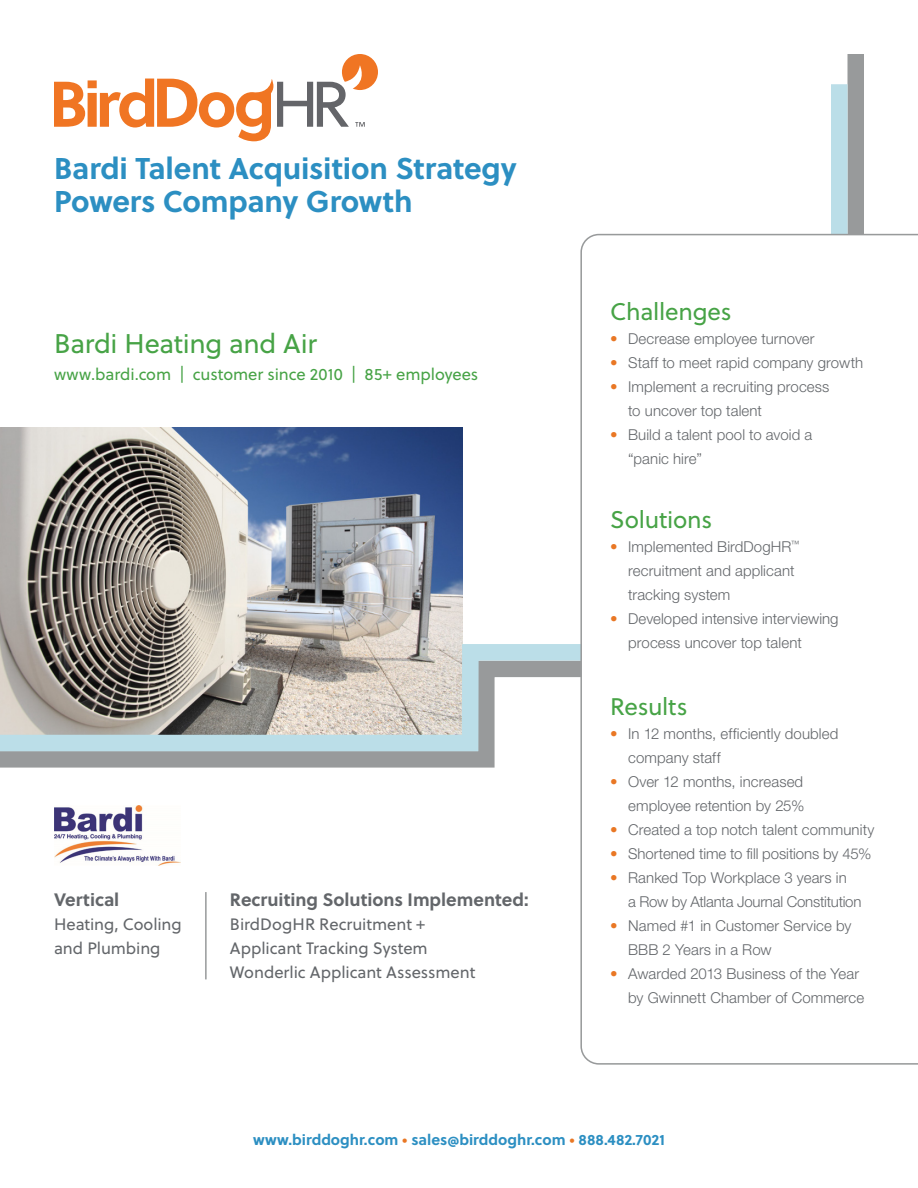
<style>
.page{position:relative;width:918px;height:1188px;background:#fff}
.page>*{position:absolute;margin:0;border:0;box-sizing:border-box;transform-origin:0 0}
.Whitepaper_Title{font:700 30px/33px "Soleil";letter-spacing:-.005em;color:#2c8fc2}
.Deafult_Paragraph{font:27px "Soleil";letter-spacing:-.01em;color:#47a346}
.Headline_1{font:24px "Soleil";letter-spacing:-.01em;color:#47a346}
.Deafult_Paragraph-2{font:700 18px "Soleil";color:#63666a}
.Deafult_Paragraph-3{font:16.5px/24px "Soleil";letter-spacing:-.005em;color:#63666a}
.Deafult_Paragraph-4{font:16.5px "Soleil";color:#47a346}
.Deafult_Paragraph-5{font:300 15px/24px "Helvetica Neue LT Std";letter-spacing:.005em;color:#63666a}
.Deafult_Paragraph-6{font:300 15px/24px "Helvetica Neue LT Std";letter-spacing:-.015em;color:#63666a}
.t1{font:700 15px "Soleil";color:#2c8fc2}
.s1{color:#e97724}
</style>
<div class="page">
<svg style="left:54px;top:54px;width:324px;height:87px"></svg>
<div style="left:848px;top:54px;width:16px;height:360px;background:#989a9b"></div>
<div style="left:831px;top:84px;width:17px;height:330px;background:#bbdee8"></div>
<img style="left:0;top:428px;width:462px;height:208px">
<svg style="left:0;top:760px;width:495px;height:8px;background:#9d9fa0"></svg>
<svg style="left:0;top:636px;width:580px;height:124px;background:#b3b4b0"></svg>
<svg style="left:580px;top:234px;width:338px;height:831px"></svg>
<img style="left:54px;top:806px;width:127px;height:59px">
<hr style="left:205px;top:892px;width:2px;height:87px;background:#989a9b">
<p class="Whitepaper_Title" style="left:54px;top:150px;width:464px">Bardi Talent Acquisition Strategy<br>Powers Company Growth</p>
<p class="Deafult_Paragraph" style="left:54px;top:324px;width:265px">Bardi Heating and Air</p>
<p class="Deafult_Paragraph-4" style="left:54px;top:362px;width:426px">www.bardi.com | customer since 2010 | 85+ employees</p>
<p class="Deafult_Paragraph-2" style="left:54px;top:885px;width:67px">Vertical</p>
<p class="Deafult_Paragraph-3" style="left:54px;top:911px;width:129px">Heating, Cooling and Plumbing</p>
<p class="Deafult_Paragraph-2" style="left:230px;top:885px;width:300px">Recruiting Solutions Implemented:</p>
<p class="Deafult_Paragraph-3" style="left:230px;top:911px;width:247px">BirdDogHR Recruitment +<br>Applicant Tracking System<br>Wonderlic Applicant Assessment</p>
<p class="Headline_1" style="left:610px;top:295px;width:123px">Challenges</p>
<p class="Deafult_Paragraph-5" style="left:610px;top:327px;width:206px"><span class="s1">•</span> Decrease employee turnover</p>
<p class="Deafult_Paragraph-5" style="left:610px;top:351px;width:254px"><span class="s1">•</span> Staff to meet rapid company growth</p>
<p class="Deafult_Paragraph-5" style="left:628px;top:375px;width:203px;text-indent:-18px"><span class="s1">•</span> Implement a recruiting process to uncover top talent</p>
<p class="Deafult_Paragraph-5" style="left:628px;top:423px;width:186px;text-indent:-18px"><span class="s1">•</span> Build a talent pool to avoid a “panic hire”</p>
<p class="Headline_1" style="left:610px;top:502px;width:103px">Solutions</p>
<p class="Deafult_Paragraph-5" style="left:628px;top:534px;width:173px;text-indent:-18px"><span class="s1">•</span> Implemented BirdDogHR<sup>™ </sup>recruitment and applicant tracking system</p>
<p class="Deafult_Paragraph-5" style="left:628px;top:606px;width:212px;text-indent:-18px"><span class="s1">•</span> Developed intensive interviewing process uncover top talent</p>
<p class="Headline_1" style="left:610px;top:689px;width:79px">Results</p>
<p class="Deafult_Paragraph-5" style="left:628px;top:721px;width:212px;text-indent:-18px"><span class="s1">•</span> In 12 months, efficiently doubled company staff</p>
<p class="Deafult_Paragraph-5" style="left:610px;top:769px;width:196px;text-align:right"><span class="s1">•</span> Over 12 months, increased employee retention by 25%</p>
<p class="Deafult_Paragraph-5" style="left:610px;top:817px;width:266px"><span class="s1">•</span> Created a top notch talent community</p>
<p class="Deafult_Paragraph-5" style="left:610px;top:841px;width:263px"><span class="s1">•</span> Shortened time to fill positions by 45%</p>
<p class="Deafult_Paragraph-6" style="left:628px;top:865px;width:235px;text-indent:-18px"><span class="s1">•</span> Ranked Top Workplace 3 years in<br>a Row by Atlanta Journal Constitution</p>
<p class="Deafult_Paragraph-5" style="left:628px;top:913px;width:225px;text-indent:-18px"><span class="s1">•</span> Named #1 in Customer Service by<br>BBB 2 Years in a Row</p>
<p class="Deafult_Paragraph-5" style="left:628px;top:961px;width:238px;text-indent:-18px"><span class="s1">•</span> Awarded 2013 Business of the Year by Gwinnett Chamber of Commerce</p>
<p class="t1" style="left:253px;top:1128px;width:413px">www.birddoghr.com <span class="s1">•</span> sales@birddoghr.com <span class="s1">•</span> 888.482.7021</p>
</div>
